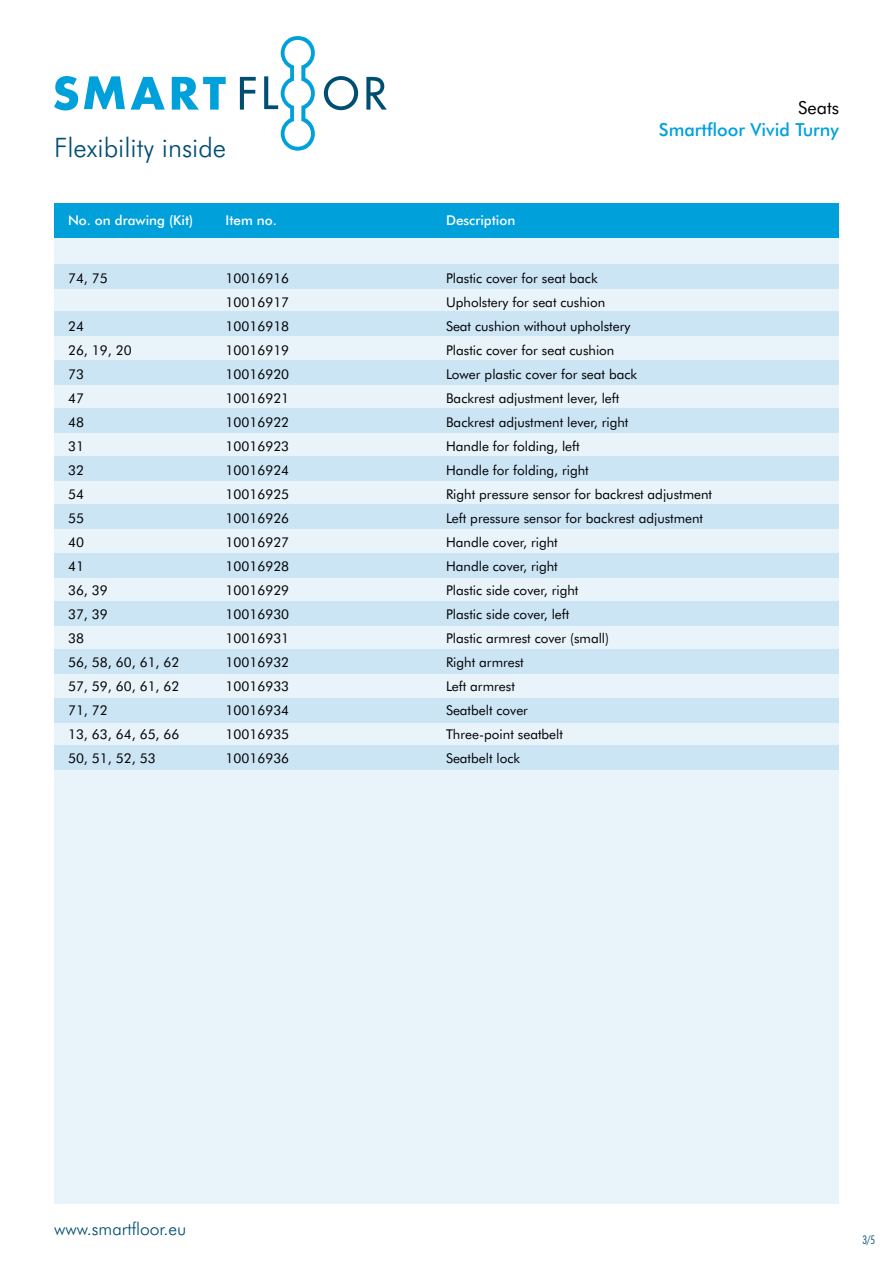
<style>
.page{position:relative;width:893px;height:1263px;background:#fff}
.page>*{position:absolute;margin:0;border:0;box-sizing:border-box;transform-origin:0 0}
.t1{font:300 26.85px "Futura BT";color:#004e71}
.t2{font:500 18px "Futura BT";color:#00a1db}
.t3{font:18px "Futura BT";color:#000}
.t4{font:300 17.55px "Futura BT";color:#004e71}
.t5{font:13.5px "Futura BT";color:#000}
.t6{font:500 13.5px "Futura BT";color:#fff}
.t7{font:300 condensed 12px "Futura BT";color:#004e71}
</style>
<div class="page">
<div style="left:54px;top:203px;width:785px;height:1001px;background:#e9f3fa"></div>
<div style="left:54px;top:203px;width:785px;height:34px;background:#00a1db"></div>
<svg style="left:324px;top:76px;width:34px;height:34px"></svg>
<svg style="left:240px;top:77px;width:16px;height:33px"></svg>
<svg style="left:366px;top:77px;width:21px;height:33px"></svg>
<svg style="left:84px;top:76px;width:41px;height:33px"></svg>
<svg style="left:54px;top:76px;width:24px;height:34px"></svg>
<svg style="left:131px;top:77px;width:34px;height:33px"></svg>
<svg style="left:172px;top:77px;width:54px;height:33px"></svg>
<svg style="left:264px;top:36px;width:51px;height:115px"></svg>
<div style="left:54px;top:312px;width:785px;height:24px;background:#cce5f5"></div>
<div style="left:54px;top:601px;width:785px;height:24px;background:#cce5f5"></div>
<div style="left:54px;top:456px;width:785px;height:24px;background:#cce5f5"></div>
<div style="left:54px;top:746px;width:785px;height:24px;background:#cce5f5"></div>
<div style="left:54px;top:264px;width:785px;height:24px;background:#cce5f5"></div>
<div style="left:54px;top:360px;width:785px;height:24px;background:#cce5f5"></div>
<div style="left:54px;top:649px;width:785px;height:24px;background:#cce5f5"></div>
<div style="left:54px;top:505px;width:785px;height:24px;background:#cce5f5"></div>
<div style="left:54px;top:409px;width:785px;height:24px;background:#cce5f5"></div>
<div style="left:54px;top:698px;width:785px;height:24px;background:#cce5f5"></div>
<div style="left:54px;top:553px;width:785px;height:24px;background:#cce5f5"></div>
<h1 class="t1" style="left:54px;top:132px;width:174px">Flexibility inside</h1>
<p class="t6" style="left:68px;top:211px;width:127px">No. on drawing (Kit)</p>
<p class="t6" style="left:226px;top:211px;width:53px">Item no.</p>
<p class="t6" style="left:446px;top:211px;width:71px">Description</p>
<h2 class="t3" style="left:798px;top:97px;width:42px">Seats</h2>
<h2 class="t2" style="left:659px;top:119px;width:182px">Smartfloor Vivid Turny</h2>
<p class="t5" style="left:68px;top:270px;width:41px">74, 75</p>
<p class="t5" style="left:226px;top:270px;width:65px">10016916</p>
<p class="t5" style="left:446px;top:270px;width:153px">Plastic cover for seat back</p>
<p class="t5" style="left:226px;top:294px;width:65px">10016917</p>
<p class="t5" style="left:446px;top:294px;width:161px">Upholstery for seat cushion</p>
<p class="t5" style="left:68px;top:318px;width:17px">24</p>
<p class="t5" style="left:226px;top:318px;width:65px">10016918</p>
<p class="t5" style="left:446px;top:318px;width:186px">Seat cushion without upholstery</p>
<p class="t5" style="left:68px;top:342px;width:65px">26, 19, 20</p>
<p class="t5" style="left:226px;top:342px;width:65px">10016919</p>
<p class="t5" style="left:446px;top:342px;width:170px">Plastic cover for seat cushion</p>
<p class="t5" style="left:68px;top:366px;width:17px">73</p>
<p class="t5" style="left:226px;top:366px;width:65px">10016920</p>
<p class="t5" style="left:446px;top:366px;width:193px">Lower plastic cover for seat back</p>
<p class="t5" style="left:68px;top:390px;width:17px">47</p>
<p class="t5" style="left:226px;top:390px;width:65px">10016921</p>
<p class="t5" style="left:446px;top:390px;width:175px">Backrest adjustment lever, left</p>
<p class="t5" style="left:68px;top:414px;width:17px">48</p>
<p class="t5" style="left:226px;top:414px;width:65px">10016922</p>
<p class="t5" style="left:446px;top:414px;width:184px">Backrest adjustment lever, right</p>
<p class="t5" style="left:68px;top:438px;width:17px">31</p>
<p class="t5" style="left:226px;top:438px;width:65px">10016923</p>
<p class="t5" style="left:446px;top:438px;width:135px">Handle for folding, left</p>
<p class="t5" style="left:68px;top:462px;width:17px">32</p>
<p class="t5" style="left:226px;top:462px;width:65px">10016924</p>
<p class="t5" style="left:446px;top:462px;width:144px">Handle for folding, right</p>
<p class="t5" style="left:68px;top:486px;width:17px">54</p>
<p class="t5" style="left:226px;top:486px;width:65px">10016925</p>
<p class="t5" style="left:446px;top:486px;width:268px">Right pressure sensor for backrest adjustment</p>
<p class="t5" style="left:68px;top:510px;width:17px">55</p>
<p class="t5" style="left:226px;top:510px;width:65px">10016926</p>
<p class="t5" style="left:446px;top:510px;width:259px">Left pressure sensor for backrest adjustment</p>
<p class="t5" style="left:68px;top:534px;width:17px">40</p>
<p class="t5" style="left:226px;top:534px;width:65px">10016927</p>
<p class="t5" style="left:446px;top:534px;width:113px">Handle cover, right</p>
<p class="t5" style="left:68px;top:558px;width:17px">41</p>
<p class="t5" style="left:226px;top:558px;width:65px">10016928</p>
<p class="t5" style="left:446px;top:558px;width:113px">Handle cover, right</p>
<p class="t5" style="left:68px;top:582px;width:41px">36, 39</p>
<p class="t5" style="left:226px;top:582px;width:65px">10016929</p>
<p class="t5" style="left:446px;top:582px;width:134px">Plastic side cover, right</p>
<p class="t5" style="left:68px;top:606px;width:41px">37, 39</p>
<p class="t5" style="left:226px;top:606px;width:65px">10016930</p>
<p class="t5" style="left:446px;top:606px;width:125px">Plastic side cover, left</p>
<p class="t5" style="left:68px;top:630px;width:17px">38</p>
<p class="t5" style="left:226px;top:630px;width:65px">10016931</p>
<p class="t5" style="left:446px;top:630px;width:165px">Plastic armrest cover (small)</p>
<p class="t5" style="left:68px;top:654px;width:113px">56, 58, 60, 61, 62</p>
<p class="t5" style="left:226px;top:654px;width:65px">10016932</p>
<p class="t5" style="left:446px;top:654px;width:79px">Right armrest</p>
<p class="t5" style="left:68px;top:678px;width:113px">57, 59, 60, 61, 62</p>
<p class="t5" style="left:226px;top:678px;width:65px">10016933</p>
<p class="t5" style="left:446px;top:678px;width:70px">Left armrest</p>
<p class="t5" style="left:68px;top:702px;width:41px">71, 72</p>
<p class="t5" style="left:226px;top:702px;width:65px">10016934</p>
<p class="t5" style="left:446px;top:702px;width:83px">Seatbelt cover</p>
<p class="t5" style="left:68px;top:726px;width:113px">13, 63, 64, 65, 66</p>
<p class="t5" style="left:226px;top:726px;width:65px">10016935</p>
<p class="t5" style="left:446px;top:726px;width:118px">Three-point seatbelt</p>
<p class="t5" style="left:68px;top:750px;width:89px">50, 51, 52, 53</p>
<p class="t5" style="left:226px;top:750px;width:65px">10016936</p>
<p class="t5" style="left:446px;top:750px;width:76px">Seatbelt lock</p>
<p class="t4" style="left:54px;top:1218px;width:134px">www.smartfloor.eu</p>
<p class="t7" style="left:862px;top:1232px;width:14px">3/5</p>
</div>
